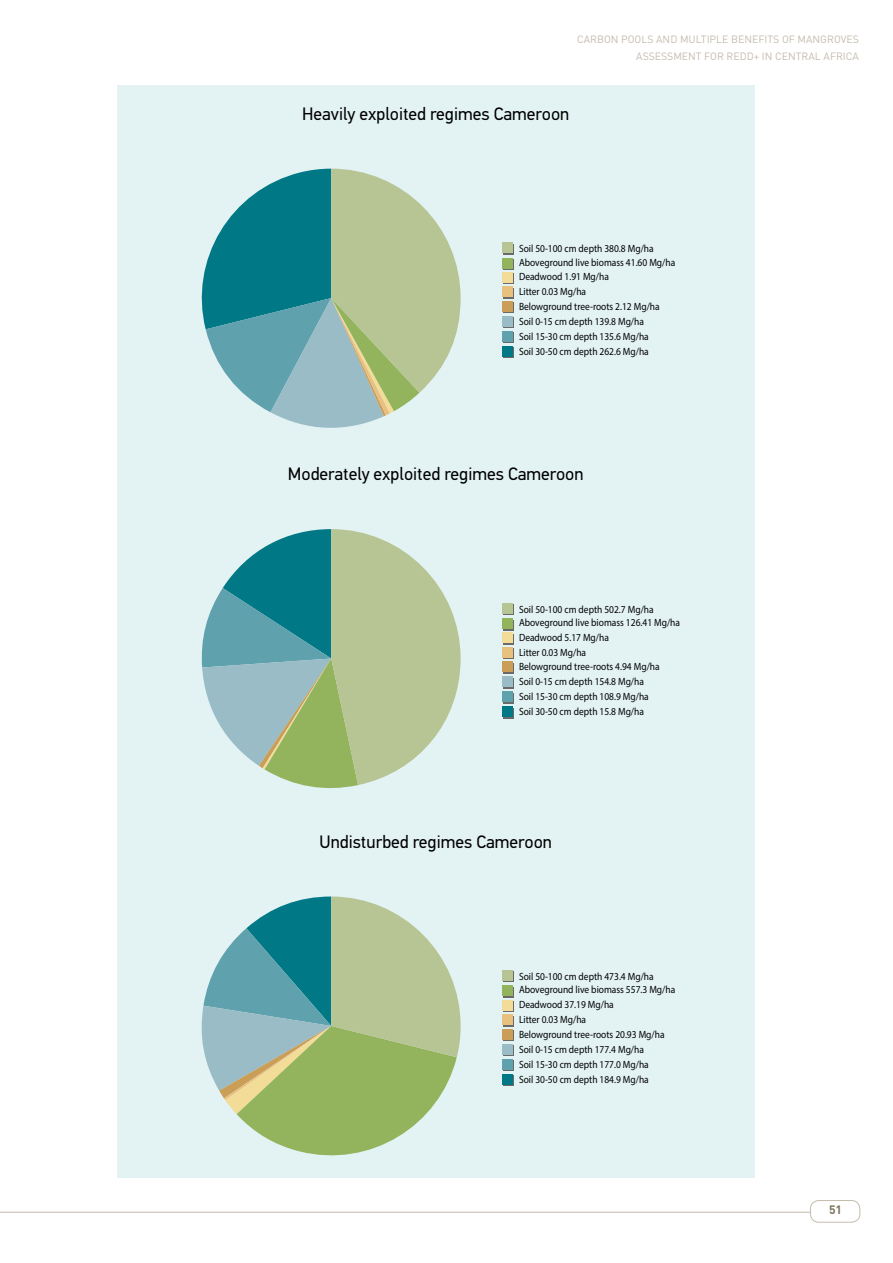
<style>
.page{position:relative;width:893px;height:1263px;background:#fff}
.page>*{position:absolute;margin:0;border:0;box-sizing:border-box;transform-origin:0 0}
.t1{font:18px "PF Din Text Universal";color:#000}
.t2{font:700 12px "DIN";color:#7b735d}
.t3{font:10.5px/14.9px "Myriad Pro";color:#000;scale:.9 1}
.t4{font:10.5px/16.5px "DIN";color:#c4bcad;text-align:right}
</style>
<div class="page">
<div style="left:810px;top:1200px;width:50px;height:22px;border:1px solid #c4bcad;border-radius:9px"></div>
<div style="left:117px;top:85px;width:638px;height:361px;background:#e3f2f3"></div>
<svg style="left:201px;top:169px;width:260px;height:259px"></svg>
<div style="left:504px;top:259px;width:10px;height:11px;background:#93b45c"></div>
<div style="left:504px;top:244px;width:10px;height:10px;background:#6c6a68"></div>
<div style="left:504px;top:273px;width:10px;height:11px;background:#f2dc97"></div>
<div style="left:504px;top:288px;width:10px;height:11px;background:#6c6a68"></div>
<div style="left:504px;top:302px;width:10px;height:11px;background:#6c6a68"></div>
<div style="left:502px;top:258px;width:11px;height:10px;background:#93b45c"></div>
<div style="left:502px;top:242px;width:11px;height:11px;background:#b6c593"></div>
<div style="left:502px;top:272px;width:11px;height:10px;background:#f2dc97"></div>
<div style="left:502px;top:286px;width:11px;height:11px;background:#e8c07f"></div>
<div style="left:502px;top:301px;width:11px;height:11px;background:#ca9e56"></div>
<div style="left:504px;top:347px;width:10px;height:11px;background:#6c6a68"></div>
<div style="left:502px;top:346px;width:11px;height:11px;background:#007886"></div>
<div style="left:504px;top:332px;width:10px;height:11px;background:#6c6a68"></div>
<div style="left:502px;top:331px;width:11px;height:11px;background:#5fa1ad"></div>
<div style="left:504px;top:317px;width:10px;height:11px;background:#6c6a68"></div>
<div style="left:502px;top:316px;width:11px;height:11px;background:#99bcc6"></div>
<div style="left:117px;top:446px;width:638px;height:362px;background:#e3f2f3"></div>
<svg style="left:201px;top:529px;width:260px;height:259px"></svg>
<div style="left:504px;top:620px;width:10px;height:10px;background:#6c6a68"></div>
<div style="left:504px;top:604px;width:10px;height:11px;background:#b6c593"></div>
<div style="left:504px;top:634px;width:10px;height:10px;background:#6c6a68"></div>
<div style="left:504px;top:648px;width:10px;height:11px;background:#e8c07f"></div>
<div style="left:504px;top:663px;width:10px;height:10px;background:#6c6a68"></div>
<div style="left:502px;top:618px;width:11px;height:11px;background:#93b45c"></div>
<div style="left:502px;top:603px;width:11px;height:10px;background:#b6c593"></div>
<div style="left:502px;top:632px;width:11px;height:11px;background:#f2dc97"></div>
<div style="left:502px;top:647px;width:11px;height:10px;background:#e8c07f"></div>
<div style="left:502px;top:661px;width:11px;height:11px;background:#ca9e56"></div>
<div style="left:504px;top:708px;width:10px;height:10px;background:#6c6a68"></div>
<div style="left:502px;top:706px;width:11px;height:11px;background:#007886"></div>
<div style="left:504px;top:693px;width:10px;height:10px;background:#6c6a68"></div>
<div style="left:502px;top:691px;width:11px;height:11px;background:#5fa1ad"></div>
<div style="left:504px;top:678px;width:10px;height:10px;background:#6c6a68"></div>
<div style="left:502px;top:676px;width:11px;height:11px;background:#99bcc6"></div>
<div style="left:117px;top:808px;width:638px;height:370px;background:#e3f2f3"></div>
<svg style="left:201px;top:896px;width:260px;height:260px"></svg>
<div style="left:504px;top:987px;width:10px;height:11px;background:#6c6a68"></div>
<div style="left:504px;top:972px;width:10px;height:10px;background:#6c6a68"></div>
<div style="left:504px;top:1001px;width:10px;height:11px;background:#f2dc97"></div>
<div style="left:504px;top:1016px;width:10px;height:10px;background:#6c6a68"></div>
<div style="left:504px;top:1030px;width:10px;height:11px;background:#ca9e56"></div>
<div style="left:502px;top:985px;width:11px;height:11px;background:#93b45c"></div>
<div style="left:502px;top:970px;width:11px;height:11px;background:#b6c593"></div>
<div style="left:502px;top:1000px;width:11px;height:10px;background:#f2dc97"></div>
<div style="left:502px;top:1014px;width:11px;height:11px;background:#e8c07f"></div>
<div style="left:502px;top:1029px;width:11px;height:10px;background:#ca9e56"></div>
<div style="left:504px;top:1075px;width:10px;height:11px;background:#007886"></div>
<div style="left:502px;top:1074px;width:11px;height:10px;background:#007886"></div>
<div style="left:504px;top:1060px;width:10px;height:11px;background:#5fa1ad"></div>
<div style="left:502px;top:1059px;width:11px;height:10px;background:#5fa1ad"></div>
<div style="left:504px;top:1045px;width:10px;height:11px;background:#99bcc6"></div>
<div style="left:502px;top:1044px;width:11px;height:10px;background:#99bcc6"></div>
<p class="t4" style="left:577px;top:31px;width:283px">CARBON POOLS AND MULTIPLE BENEFITS OF MANGROVES<br>ASSESSMENT FOR REDD+ IN CENTRAL AFRICA</p>
<h1 class="t1" style="left:302px;top:103px;width:269px">Heavily exploited regimes Cameroon</h1>
<p class="t3" style="left:519px;top:242px;width:175px;line-height:13.2px">Soil 50-100 cm depth 380.8 Mg/ha<br>Aboveground live biomass 41.60 Mg/ha</p>
<p class="t3" style="left:519px;top:269px;width:158px">Deadwood 1.91 Mg/ha<br>Litter 0.03 Mg/ha<br>Belowground tree-roots 2.12 Mg/ha<br>Soil 0-15 cm depth 139.8 Mg/ha<br>Soil 15-30 cm depth 135.6 Mg/ha<br>Soil 30-50 cm depth 262.6 Mg/ha</p>
<h1 class="t1" style="left:288px;top:463px;width:297px">Moderately exploited regimes Cameroon</h1>
<p class="t3" style="left:519px;top:602px;width:180px;line-height:13.2px">Soil 50-100 cm depth 502.7 Mg/ha<br>Aboveground live biomass 126.41 Mg/ha</p>
<p class="t3" style="left:519px;top:630px;width:158px">Deadwood 5.17 Mg/ha<br>Litter 0.03 Mg/ha<br>Belowground tree-roots 4.94 Mg/ha<br>Soil 0-15 cm depth 154.8 Mg/ha<br>Soil 15-30 cm depth 108.9 Mg/ha<br>Soil 30-50 cm depth 15.8 Mg/ha</p>
<h1 class="t1" style="left:320px;top:830px;width:234px">Undisturbed regimes Cameroon</h1>
<p class="t3" style="left:519px;top:970px;width:175px;line-height:13.2px">Soil 50-100 cm depth 473.4 Mg/ha<br>Aboveground live biomass 557.3 Mg/ha</p>
<p class="t3" style="left:519px;top:997px;width:163px">Deadwood 37.19 Mg/ha<br>Litter 0.03 Mg/ha<br>Belowground tree-roots 20.93 Mg/ha<br>Soil 0-15 cm depth 177.4 Mg/ha<br>Soil 15-30 cm depth 177.0 Mg/ha<br>Soil 30-50 cm depth 184.9 Mg/ha</p>
<p class="t2" style="left:829px;top:1202px;width:15px">51</p>
</div>
